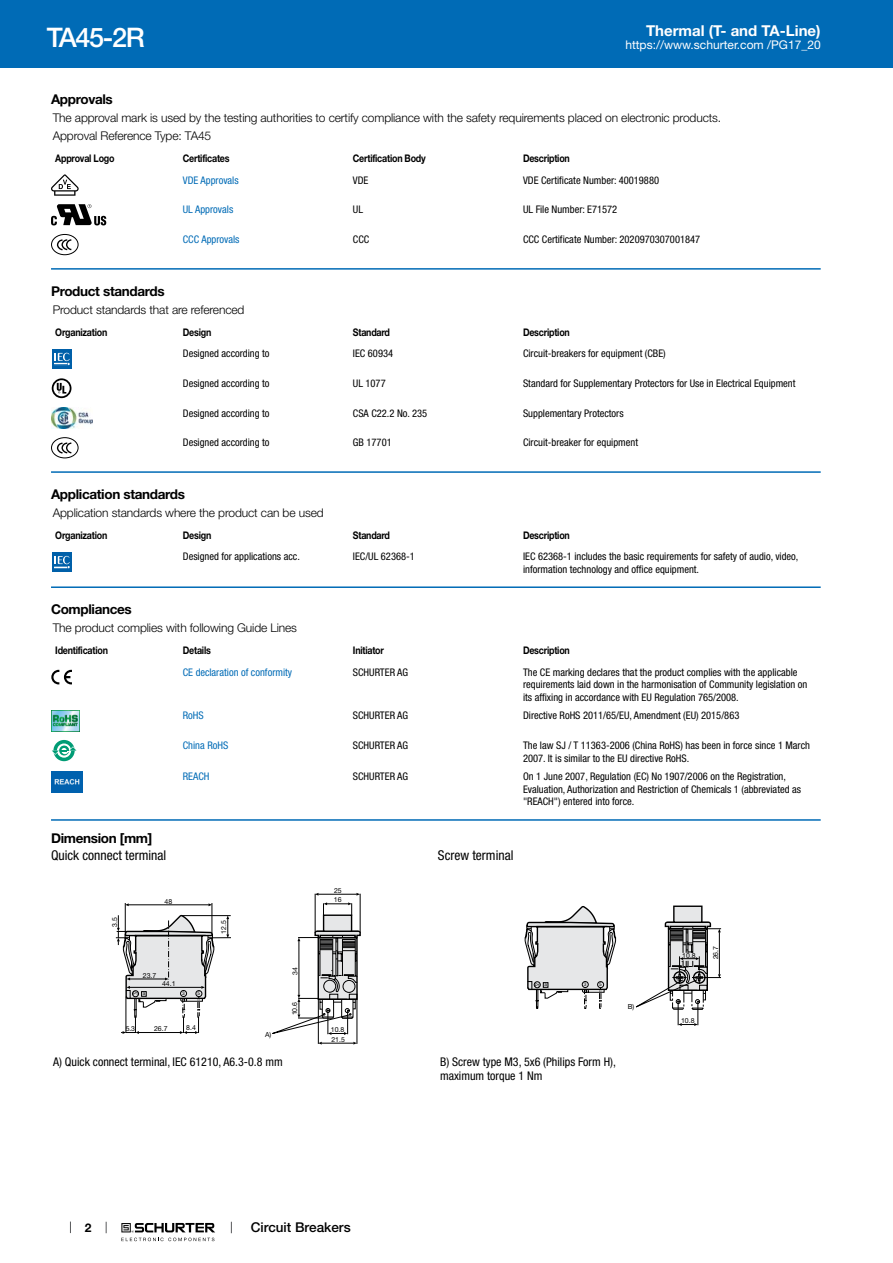
<style>
.page{position:relative;width:893px;height:1263px;background:#fff}
.page>*{position:absolute;margin:0;border:0;box-sizing:border-box;transform-origin:0 0}
.t1{font:500 27px "Helvetica Neue LT";letter-spacing:-.05em;color:#fff}
.t2{font:700 15px "Helvetica Neue LT";color:#fff}
.t3{font:700 13.5px "Helvetica Neue LT";letter-spacing:-.025em;color:#000}
.t4{font:condensed 13.5px "Helvetica Neue LT";color:#000}
.t5{font:500 13.5px "Helvetica Neue LT";color:#000}
.t6{font:300 12px/18.1px "Helvetica Neue LT";letter-spacing:-.01em;color:#000}
.t7{font:condensed 12px/14.4px "Helvetica Neue LT";color:#000}
.t8{font:12px "Helvetica Neue LT";color:#fff}
.t9{font:700 12px "Helvetica Neue LT";color:#000}
.t10{font:condensed 10.5px/12.6px "Helvetica Neue LT";color:#000}
.t11{font:700 10.5px "Helvetica Neue LT";letter-spacing:-.025em;color:#000;scale:.85 1}
.t12{font:condensed 10.5px "Helvetica Neue LT";color:#006bb6}
.t13{font:6.9px/10.2px "Helvetica Neue LT";color:#000}
.t14{font:4.8px "Helvetica Neue LT";color:#000}
</style>
<div class="page">
<svg style="left:70px;top:1221px;width:1px;height:12px"></svg>
<svg style="left:121px;top:1223px;width:94px;height:18px"></svg>
<div style="left:0;top:0;width:893px;height:68px;background:#006bb6"></div>
<svg style="left:51px;top:174px;width:28px;height:22px"></svg>
<svg style="left:51px;top:204px;width:55px;height:21px"></svg>
<div style="left:51px;top:234px;width:28px;height:21px;border:1px solid #000;border-radius:50%"></div>
<svg style="left:58px;top:239px;width:14px;height:12px"></svg>
<hr style="left:51px;top:268px;width:770px;height:2px;background:#006bb6">
<svg style="left:52px;top:349px;width:20px;height:20px"></svg>
<div style="left:52px;top:349px;width:19px;height:19px;background:#0060a9"></div>
<svg style="left:54px;top:353px;width:16px;height:13px"></svg>
<svg style="left:51px;top:385px;width:21px;height:14px"></svg>
<svg style="left:52px;top:378px;width:19px;height:20px"></svg>
<img style="left:51px;top:407px;width:42px;height:22px">
<div style="left:51px;top:437px;width:28px;height:21px;border:1px solid #000;border-radius:50%"></div>
<svg style="left:58px;top:442px;width:14px;height:12px"></svg>
<hr style="left:51px;top:471px;width:770px;height:2px;background:#006bb6">
<svg style="left:52px;top:552px;width:20px;height:20px"></svg>
<div style="left:52px;top:552px;width:19px;height:19px;background:#0060a9"></div>
<svg style="left:54px;top:556px;width:16px;height:13px"></svg>
<hr style="left:51px;top:586px;width:770px;height:2px;background:#006bb6">
<svg style="left:51px;top:670px;width:21px;height:14px"></svg>
<img style="left:51px;top:710px;width:29px;height:21px">
<svg style="left:53px;top:740px;width:22px;height:21px"></svg>
<svg style="left:57px;top:743px;width:14px;height:15px"></svg>
<svg style="left:52px;top:746px;width:25px;height:9px"></svg>
<img style="left:51px;top:771px;width:32px;height:21px">
<hr style="left:51px;top:819px;width:770px;height:2px;background:#006bb6">
<svg style="left:74px;top:785px;width:162px;height:249px"></svg>
<hr style="left:318px;top:894px;width:39px;height:1px;background:#000">
<hr style="left:315px;top:894px;width:1px;height:39px;background:#000">
<hr style="left:360px;top:894px;width:1px;height:39px;background:#000">
<svg style="left:323px;top:902px;width:29px;height:12px"></svg>
<hr style="left:321px;top:1043px;width:33px;height:1px;background:#000">
<hr style="left:318px;top:1000px;width:1px;height:44px;background:#000">
<hr style="left:357px;top:1000px;width:1px;height:44px;background:#000">
<div style="left:324px;top:915px;width:28px;height:16px;background:#e6e7e8"></div>
<div style="left:323px;top:914px;width:29px;height:18px;border:1px solid #000"></div>
<svg style="left:272px;top:930px;width:89px;height:105px"></svg>
<svg style="left:524px;top:905px;width:197px;height:121px"></svg>
<h1 class="t1" style="left:47px;top:21px;width:99px">TA45-2R</h1>
<h2 class="t2" style="left:646px;top:21px;width:176px">Thermal (T- and TA-Line)</h2>
<p class="t8" style="left:625px;top:38px;width:197px">https://www.schurter.com /PG17_20</p>
<p class="t3" style="left:51px;top:91px;width:63px">Approvals</p>
<p class="t6" style="left:53px;top:108px;width:670px">The approval mark is used by the testing authorities to certify compliance with the safety requirements placed on electronic products.<br>Approval Reference Type: TA45</p>
<p class="t11" style="left:55px;top:152px;width:71px">Approval Logo</p>
<p class="t11" style="left:183px;top:152px;width:57px">Certificates</p>
<p class="t11" style="left:353px;top:152px;width:87px">Certification Body</p>
<p class="t11" style="left:523px;top:152px;width:57px">Description</p>
<p class="t12" style="left:183px;top:174px;width:57px">VDE Approvals</p>
<p class="t10" style="left:353px;top:173px;width:17px">VDE</p>
<p class="t10" style="left:523px;top:173px;width:138px">VDE Certificate Number: 40019880</p>
<p class="t12" style="left:183px;top:204px;width:52px">UL Approvals</p>
<p class="t10" style="left:353px;top:203px;width:12px">UL</p>
<p class="t10" style="left:523px;top:203px;width:96px">UL File Number: E71572</p>
<p class="t12" style="left:183px;top:233px;width:58px">CCC Approvals</p>
<p class="t10" style="left:353px;top:233px;width:18px">CCC</p>
<p class="t10" style="left:523px;top:233px;width:179px">CCC Certificate Number: 2020970307001847</p>
<p class="t3" style="left:51px;top:282px;width:115px">Product standards</p>
<p class="t6" style="left:53px;top:300px;width:193px">Product standards that are referenced</p>
<p class="t11" style="left:55px;top:325px;width:63px">Organization</p>
<p class="t11" style="left:183px;top:325px;width:35px">Design</p>
<p class="t11" style="left:353px;top:325px;width:45px">Standard</p>
<p class="t11" style="left:523px;top:325px;width:57px">Description</p>
<p class="t10" style="left:183px;top:347px;width:88px">Designed according to</p>
<p class="t10" style="left:353px;top:347px;width:42px">IEC 60934</p>
<p class="t10" style="left:523px;top:347px;width:144px">Circuit-breakers for equipment (CBE)</p>
<p class="t10" style="left:183px;top:377px;width:88px">Designed according to</p>
<p class="t10" style="left:353px;top:377px;width:34px">UL 1077</p>
<p class="t10" style="left:523px;top:377px;width:274px">Standard for Supplementary Protectors for Use in Electrical Equipment</p>
<p class="t10" style="left:183px;top:406px;width:88px">Designed according to</p>
<p class="t10" style="left:353px;top:406px;width:76px">CSA C22.2 No. 235</p>
<p class="t10" style="left:523px;top:406px;width:102px">Supplementary Protectors</p>
<p class="t10" style="left:183px;top:436px;width:88px">Designed according to</p>
<p class="t10" style="left:353px;top:436px;width:40px">GB 17701</p>
<p class="t10" style="left:523px;top:436px;width:117px">Circuit-breaker for equipment</p>
<p class="t3" style="left:51px;top:486px;width:135px">Application standards</p>
<p class="t6" style="left:53px;top:503px;width:272px">Application standards where the product can be used</p>
<p class="t11" style="left:55px;top:529px;width:63px">Organization</p>
<p class="t11" style="left:183px;top:529px;width:35px">Design</p>
<p class="t11" style="left:353px;top:529px;width:45px">Standard</p>
<p class="t11" style="left:523px;top:529px;width:57px">Description</p>
<p class="t10" style="left:183px;top:550px;width:119px">Designed for applications acc.</p>
<p class="t10" style="left:353px;top:550px;width:63px">IEC/UL 62368-1</p>
<p class="t10" style="left:523px;top:550px;width:277px">IEC 62368-1 includes the basic requirements for safety of audio, video, information technology and office equipment.</p>
<p class="t3" style="left:51px;top:601px;width:82px">Compliances</p>
<p class="t6" style="left:53px;top:619px;width:246px">The product complies with following Guide Lines</p>
<p class="t11" style="left:55px;top:644px;width:64px">Identification</p>
<p class="t11" style="left:183px;top:644px;width:35px">Details</p>
<p class="t11" style="left:353px;top:644px;width:38px">Initiator</p>
<p class="t11" style="left:523px;top:644px;width:57px">Description</p>
<p class="t12" style="left:183px;top:666px;width:111px">CE declaration of conformity</p>
<p class="t10" style="left:353px;top:665px;width:57px">SCHURTER AG</p>
<p class="t10" style="left:523px;top:665px;width:286px">The CE marking declares that the product complies with the applicable requirements laid down in the harmonisation of Community legislation on its affixing in accordance with EU Regulation 765/2008.</p>
<p class="t12" style="left:183px;top:709px;width:22px">RoHS</p>
<p class="t10" style="left:353px;top:709px;width:57px">SCHURTER AG</p>
<p class="t10" style="left:523px;top:709px;width:218px">Directive RoHS 2011/65/EU, Amendment (EU) 2015/863</p>
<p class="t12" style="left:183px;top:739px;width:47px">China RoHS</p>
<p class="t10" style="left:353px;top:739px;width:57px">SCHURTER AG</p>
<p class="t10" style="left:523px;top:739px;width:289px">The law SJ / T 11363-2006 (China RoHS) has been in force since 1 March<br>2007. It is similar to the EU directive RoHS.</p>
<p class="t12" style="left:183px;top:770px;width:28px">REACH</p>
<p class="t10" style="left:353px;top:770px;width:57px">SCHURTER AG</p>
<p class="t10" style="left:523px;top:770px;width:279px">On 1 June 2007, Regulation (EC) No 1907/2006 on the Registration,<br>Evaluation, Authorization and Restriction of Chemicals 1 (abbreviated as "REACH") entered into force.</p>
<p class="t3" style="left:51px;top:829px;width:103px">Dimension [mm]</p>
<p class="t4" style="left:51px;top:847px;width:117px">Quick connect terminal</p>
<p class="t4" style="left:438px;top:847px;width:77px">Screw terminal</p>
<p class="t13" style="left:109px;top:926px;width:11px;rotate:-90deg">3.5</p>
<p class="t13" style="left:165px;top:896px;width:9px">48</p>
<p class="t13" style="left:219px;top:934px;width:15px;rotate:-90deg">12.5</p>
<p class="t13" style="left:143px;top:970px;width:15px">23.7</p>
<p class="t13" style="left:162px;top:979px;width:15px">44.1</p>
<p class="t14" style="left:133px;top:991px;width:14px">P1 a</p>
<p class="t14" style="left:182px;top:991px;width:4px">3</p>
<p class="t14" style="left:198px;top:991px;width:4px">5</p>
<p class="t13" style="left:126px;top:1023px;width:11px">5.3</p>
<p class="t13" style="left:154px;top:1023px;width:15px">26.7</p>
<p class="t13" style="left:186px;top:1023px;width:11px">8.4</p>
<p class="t13" style="left:265px;top:1029px;width:8px">A)</p>
<p class="t7" style="left:53px;top:1054px;width:231px">A) Quick connect terminal, IEC 61210, A6.3-0.8 mm</p>
<p class="t13" style="left:290px;top:975px;width:9px;rotate:-90deg">34</p>
<p class="t13" style="left:289px;top:1015px;width:15px;rotate:-90deg">10.6</p>
<p class="t13" style="left:334px;top:886px;width:9px;line-height:9.3px">25<br>16</p>
<p class="t13" style="left:331px;top:1024px;width:16px">10.8<br>21.5</p>
<p class="t9" style="left:85px;top:1220px;width:8px">2</p>
<p class="t5" style="left:251px;top:1219px;width:101px">Circuit Breakers</p>
<p class="t14" style="left:535px;top:982px;width:14px">P1 a</p>
<p class="t14" style="left:584px;top:982px;width:4px">3</p>
<p class="t14" style="left:599px;top:982px;width:4px">5</p>
<p class="t13" style="left:628px;top:1002px;width:8px">B)</p>
<p class="t7" style="left:440px;top:1054px;width:177px">B) Screw type M3, 5x6 (Philips Form H), maximum torque 1 Nm</p>
<p class="t13" style="left:682px;top:950px;width:15px">10.8</p>
<p class="t13" style="left:710px;top:959px;width:15px;rotate:-90deg">26.7</p>
<p class="t13" style="left:681px;top:1015px;width:15px">10.8</p>
</div>
